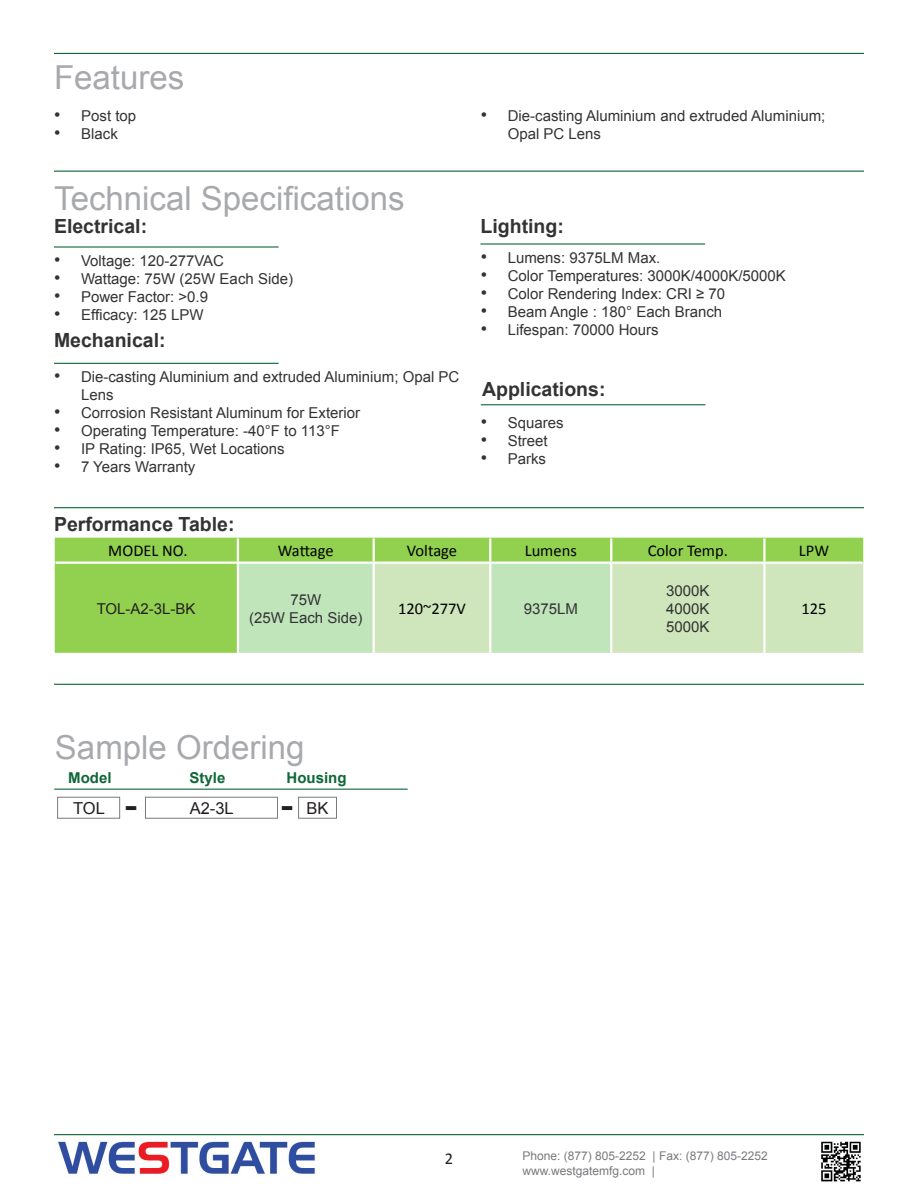
<style>
.page{position:relative;width:918px;height:1188px;background:#fff}
.page>*{position:absolute;margin:0;border:0;box-sizing:border-box;transform-origin:0 0}
.t1{font:33px "Arial";color:#a8a9ad}
.t2{font:700 27.9px "Verdana";color:#231f20}
.t3{font:700 19.5px "Arial";color:#333}
.t4{font:16.5px "Calibri";color:#000}
.t5{font:16.5px "Arial";color:#231f20}
.t6{font:16.5px "Calibri";color:#231f20}
.t7{font:15px/18px "Arial";color:#333}
.t8{font:15px "Arial";color:#323332}
.t9{font:700 15px "Arial";color:#0d6736}
.t10{font:15px "Arial";color:#231f20}
.t11{font:12px "Arial";color:#787a7d}
.s1{font-size:18px}
</style>
<div class="page">
<hr style="left:54px;top:53px;width:810px;height:1px;background:#0d6736">
<img style="left:58px;top:1141px;width:257px;height:34px">
<img style="left:821px;top:1141px;width:40px;height:41px">
<hr style="left:54px;top:171px;width:810px;height:1px;background:#0d6736">
<hr style="left:54px;top:246px;width:225px;height:2px;background:#0d6736">
<hr style="left:480px;top:243px;width:225px;height:2px;background:#0d6736">
<hr style="left:54px;top:363px;width:225px;height:1px;background:#0d6736">
<hr style="left:481px;top:404px;width:224px;height:1px;background:#0d6736">
<hr style="left:54px;top:507px;width:810px;height:1px;background:#0d6736">
<div style="left:55px;top:538px;width:808px;height:115px;background:#92d050"></div>
<div style="left:239px;top:564px;width:134px;height:89px;background:#c0e5bb"></div>
<svg style="left:375px;top:564px;width:488px;height:89px;background:#cbe5bb"></svg>
<hr style="left:237px;top:538px;width:2px;height:24px;background:#fff">
<hr style="left:373px;top:538px;width:2px;height:24px;background:#fff">
<hr style="left:489px;top:538px;width:2px;height:24px;background:#fff">
<hr style="left:610px;top:538px;width:2px;height:24px;background:#fff">
<hr style="left:763px;top:538px;width:3px;height:24px;background:#fff">
<hr style="left:237px;top:564px;width:2px;height:89px;background:#fff">
<hr style="left:373px;top:564px;width:2px;height:89px;background:#fff">
<hr style="left:489px;top:564px;width:2px;height:89px;background:#fff">
<hr style="left:610px;top:564px;width:2px;height:89px;background:#fff">
<hr style="left:763px;top:564px;width:3px;height:89px;background:#fff">
<hr style="left:56px;top:562px;width:182px;height:2px;background:#fff">
<hr style="left:238px;top:562px;width:136px;height:2px;background:#fff">
<hr style="left:374px;top:562px;width:116px;height:2px;background:#fff">
<hr style="left:490px;top:562px;width:121px;height:2px;background:#fff">
<hr style="left:611px;top:562px;width:153px;height:2px;background:#fff">
<hr style="left:764px;top:562px;width:99px;height:2px;background:#fff">
<hr style="left:54px;top:684px;width:810px;height:1px;background:#0d6736">
<hr style="left:54px;top:1134px;width:810px;height:1px;background:#0d6736">
<div style="left:57px;top:797px;width:63px;height:22px;border:1px solid #787a7d"></div>
<div style="left:145px;top:797px;width:133px;height:22px;border:1px solid #787a7d"></div>
<div style="left:298px;top:797px;width:39px;height:22px;border:1px solid #787a7d"></div>
<hr style="left:54px;top:789px;width:354px;height:1px;background:#0d6736">
<p class="t1" style="left:54px;top:56px;width:132px">Features</p>
<p class="t7" style="left:54px;top:107px;width:84px"><span class="s1">•</span> Post top</p>
<p class="t7" style="left:54px;top:125px;width:65px"><span class="s1">•</span> Black</p>
<p class="t1" style="left:54px;top:177px;width:352px">Technical Specifications</p>
<p class="t3" style="left:54px;top:214px;width:95px">Electrical:</p>
<p class="t7" style="left:54px;top:252px;width:172px"><span class="s1">•</span> Voltage: 120-277VAC</p>
<p class="t7" style="left:54px;top:270px;width:241px"><span class="s1">•</span> Wattage: 75W (25W Each Side)</p>
<p class="t7" style="left:54px;top:288px;width:156px"><span class="s1">•</span> Power Factor: &gt;0.9</p>
<p class="t7" style="left:54px;top:306px;width:151px"><span class="s1">•</span> Efficacy: 125 LPW</p>
<p class="t3" style="left:54px;top:327px;width:113px">Mechanical:</p>
<p class="t7" style="left:81px;top:368px;width:380px;text-indent:-27px"><span class="s1">•</span> Die-casting Aluminium and extruded Aluminium; Opal PC<br>Lens</p>
<p class="t7" style="left:54px;top:404px;width:308px"><span class="s1">•</span> Corrosion Resistant Aluminum for Exterior</p>
<p class="t7" style="left:54px;top:422px;width:288px"><span class="s1">•</span> Operating Temperature: -40°F to 113°F</p>
<p class="t7" style="left:54px;top:440px;width:232px"><span class="s1">•</span> IP Rating: IP65, Wet Locations</p>
<p class="t7" style="left:54px;top:458px;width:143px"><span class="s1">•</span> 7 Years Warranty</p>
<p class="t3" style="left:54px;top:511px;width:182px">Performance Table:</p>
<p class="t7" style="left:508px;top:107px;width:319px;text-indent:-27px"><span class="s1">•</span> Die-casting Aluminium and extruded Aluminium;<br>Opal PC Lens</p>
<p class="t3" style="left:481px;top:214px;width:85px">Lighting:</p>
<p class="t7" style="left:481px;top:249px;width:181px"><span class="s1">•</span> Lumens: 9375LM Max.</p>
<p class="t8" style="left:481px;top:266px;width:307px"><span class="s1">•</span> Color Temperatures: 3000K/4000K/5000K</p>
<p class="t8" style="left:481px;top:284px;width:246px"><span class="s1">•</span> Color Rendering Index: CRI ≥ 70</p>
<p class="t8" style="left:481px;top:302px;width:243px"><span class="s1">•</span> Beam Angle : 180° Each Branch</p>
<p class="t7" style="left:481px;top:321px;width:179px"><span class="s1">•</span> Lifespan: 70000 Hours</p>
<p class="t3" style="left:482px;top:376px;width:125px">Applications:</p>
<p class="t7" style="left:481px;top:414px;width:84px"><span class="s1">•</span> Squares</p>
<p class="t7" style="left:481px;top:432px;width:69px"><span class="s1">•</span> Street</p>
<p class="t7" style="left:481px;top:450px;width:67px"><span class="s1">•</span> Parks</p>
<p class="t4" style="left:108px;top:539px;width:81px">MODEL NO.</p>
<p class="t4" style="left:278px;top:539px;width:57px">Wattage</p>
<p class="t4" style="left:407px;top:539px;width:52px">Voltage</p>
<p class="t4" style="left:525px;top:539px;width:54px">Lumens</p>
<p class="t4" style="left:648px;top:539px;width:82px">Color Temp.</p>
<p class="t4" style="left:799px;top:539px;width:32px">LPW</p>
<p class="t10" style="left:97px;top:599px;width:100px">TOL-A2-3L-BK</p>
<p class="t7" style="left:290px;top:591px;width:32px">75W</p>
<p class="t7" style="left:249px;top:609px;width:115px">(25W Each Side)</p>
<p class="t4" style="left:398px;top:598px;width:69px">120~277V</p>
<p class="t8" style="left:524px;top:599px;width:56px">9375LM</p>
<p class="t1" style="left:55px;top:726px;width:251px">Sample Ordering</p>
<p class="t5" style="left:73px;top:797px;width:33px">TOL</p>
<p class="t5" style="left:190px;top:797px;width:46px">A2-3L</p>
<p class="t5" style="left:307px;top:797px;width:24px">BK</p>
<p class="t9" style="left:68px;top:768px;width:45px">Model</p>
<p class="t9" style="left:190px;top:768px;width:37px">Style</p>
<p class="t9" style="left:287px;top:768px;width:61px">Housing</p>
<p class="t2" style="left:124px;top:789px;width:15px">-</p>
<p class="t2" style="left:280px;top:789px;width:15px">-</p>
<p class="t8" style="left:666px;top:581px;width:45px">3000K</p>
<p class="t8" style="left:666px;top:599px;width:45px">4000K</p>
<p class="t8" style="left:666px;top:617px;width:45px">5000K</p>
<p class="t4" style="left:801px;top:598px;width:27px">125</p>
<p class="t6" style="left:445px;top:1147px;width:10px">2</p>
<p class="t11" style="left:522px;top:1148px;width:247px">Phone: (877) 805-2252 | Fax: (877) 805-2252</p>
<p class="t11" style="left:522px;top:1163px;width:134px">www.westgatemfg.com |</p>
</div>
